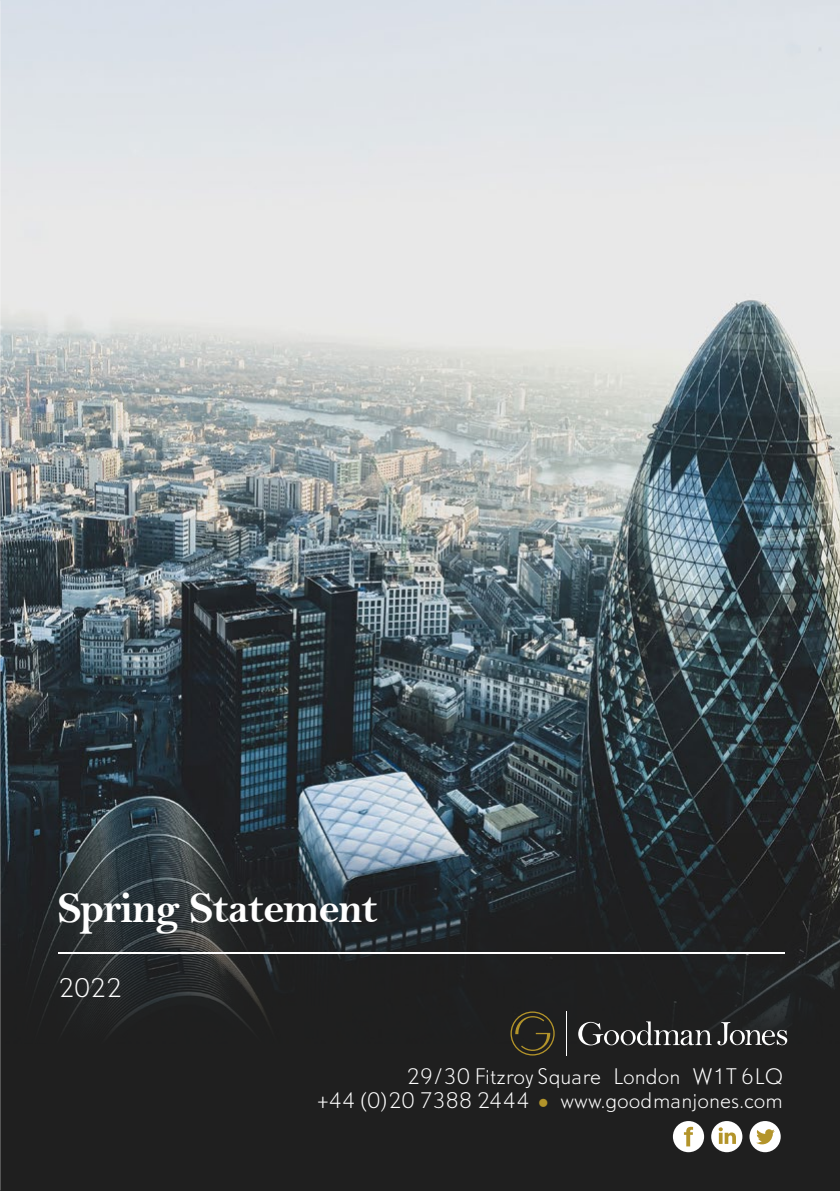
<style>
.page{position:relative;width:840px;height:1191px;background:#fff}
.page>*{position:absolute;margin:0;border:0;box-sizing:border-box;transform-origin:0 0}
.t1{font:44px "Bell MT Bold";letter-spacing:-.025em;color:#fff}
.t2{font:300 24px "DTL Nobel T";color:#fff}
.t3{font:300 20px/24px "DTL Nobel T";letter-spacing:-.015em;color:#fff;text-align:right}
.s1{color:#b3942a}
</style>
<div class="page">
<div style="left:0;top:1020px;width:839px;height:171px;background:#1f1f1f"></div>
<img style="left:0;top:0;width:839px;height:833px">
<svg style="left:0;top:833px;width:839px;height:212px;background:#272b2d"></svg>
<hr style="left:58px;top:951px;width:725px;height:2px;background:#fff">
<div style="left:749px;top:1121px;width:31px;height:31px;background:#fff;border-radius:50%"></div>
<svg style="left:756px;top:1129px;width:18px;height:15px"></svg>
<div style="left:710px;top:1121px;width:32px;height:31px;background:#fff;border-radius:50%"></div>
<svg style="left:718px;top:1127px;width:17px;height:16px"></svg>
<div style="left:672px;top:1121px;width:31px;height:31px;background:#fff;border-radius:50%"></div>
<svg style="left:683px;top:1126px;width:9px;height:20px"></svg>
<svg style="left:510px;top:1011px;width:44px;height:44px"></svg>
<svg style="left:578px;top:1021px;width:133px;height:24px"></svg>
<svg style="left:717px;top:1022px;width:69px;height:23px"></svg>
<hr style="left:565px;top:1011px;width:1px;height:44px;background:#fff">
<h1 class="t1" style="left:58px;top:881px;width:321px">Spring Statement</h1>
<p class="t2" style="left:58px;top:972px;width:66px">2022</p>
<p class="t3" style="left:317px;top:1064px;width:467px">29/30 Fitzroy Square London W1T 6LQ<br>+44 (0)20 7388 2444 <span class="s1">●</span> www.goodmanjones.com</p>
</div>
